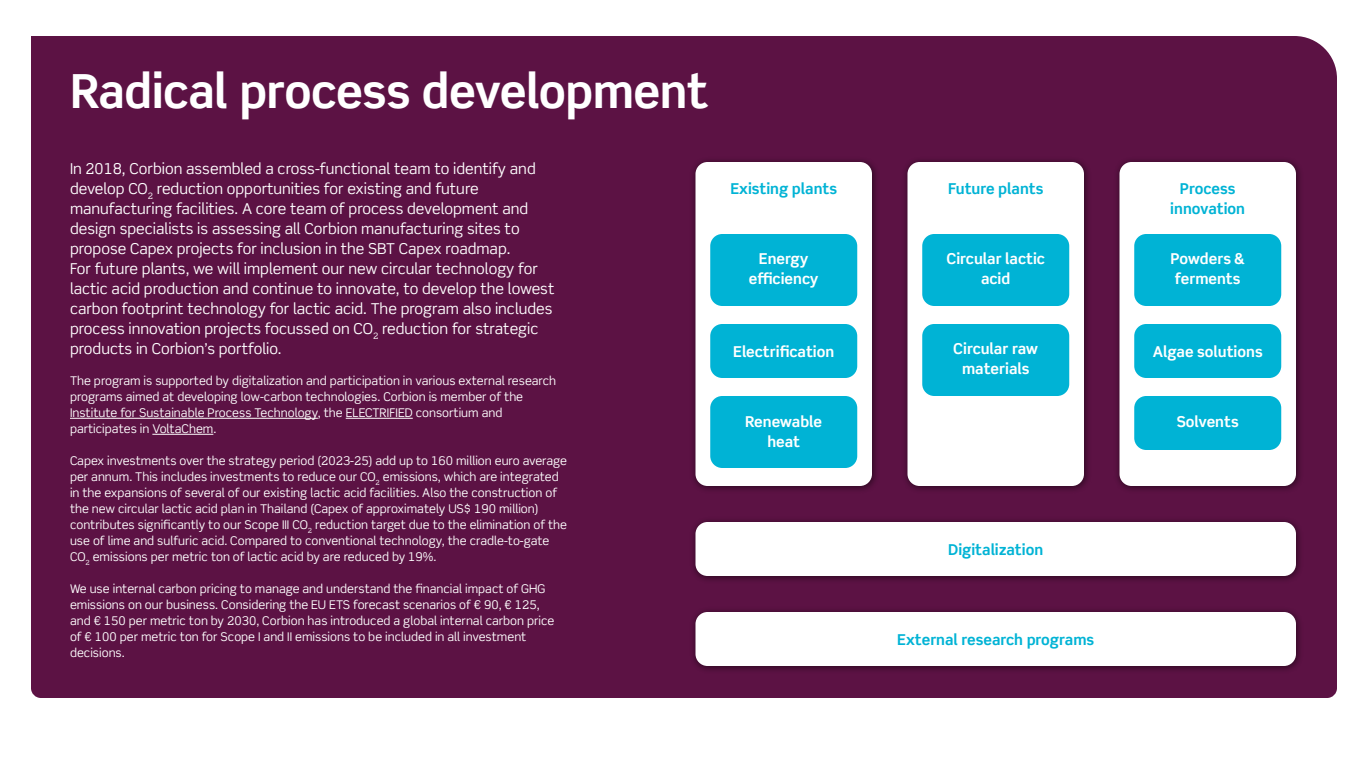
<style>
.page{position:relative;width:1366px;height:768px;background:#fff}
.page>*{position:absolute;margin:0;border:0;box-sizing:border-box;transform-origin:0 0}
.t1{font:700 47px "Scene Std";letter-spacing:-.015em;color:#fff}
.t2{font:15px/20px "Scene Std";color:#fff}
.t3{font:700 15px/20px "Scene Std";color:#fff;text-align:center}
.t4{font:700 15px/20px "Scene Std";color:#00b3d5;text-align:center}
.t5{font:12px/16px "Scene Std";color:#fff}
</style>
<div class="page">
<div style="left:31px;top:36px;width:1306px;height:662px;background:#5c1244"></div>
<hr style="left:70px;top:418px;width:248px;height:1px;background:#fff">
<hr style="left:346px;top:418px;width:67px;height:1px;background:#fff">
<hr style="left:152px;top:434px;width:61px;height:1px;background:#fff">
<div style="left:690px;top:156px;width:190px;height:338px;background:#000;opacity:.5"></div>
<div style="left:696px;top:162px;width:176px;height:324px;background:#fff;border-radius:12px"></div>
<div style="left:710px;top:234px;width:147px;height:72px;background:#00b3d5;border-radius:12px"></div>
<div style="left:710px;top:396px;width:147px;height:72px;background:#00b3d5;border-radius:12px"></div>
<div style="left:710px;top:324px;width:147px;height:54px;background:#00b3d5;border-radius:12px"></div>
<div style="left:902px;top:156px;width:190px;height:338px;background:#000;opacity:.5"></div>
<div style="left:908px;top:162px;width:176px;height:324px;background:#fff;border-radius:12px"></div>
<div style="left:690px;top:516px;width:614px;height:68px;background:#000;opacity:.5"></div>
<div style="left:696px;top:522px;width:600px;height:54px;background:#fff;border-radius:12px"></div>
<div style="left:690px;top:606px;width:614px;height:68px;background:#000;opacity:.5"></div>
<div style="left:696px;top:612px;width:600px;height:54px;background:#fff;border-radius:12px"></div>
<div style="left:1114px;top:156px;width:190px;height:338px;background:#000;opacity:.5"></div>
<div style="left:1120px;top:162px;width:176px;height:324px;background:#fff;border-radius:12px"></div>
<div style="left:922px;top:234px;width:147px;height:72px;background:#00b3d5;border-radius:12px"></div>
<div style="left:922px;top:324px;width:147px;height:72px;background:#00b3d5;border-radius:12px"></div>
<div style="left:1134px;top:234px;width:147px;height:72px;background:#00b3d5;border-radius:12px"></div>
<div style="left:1134px;top:396px;width:147px;height:54px;background:#00b3d5;border-radius:12px"></div>
<div style="left:1134px;top:324px;width:147px;height:54px;background:#00b3d5;border-radius:12px"></div>
<h1 class="t1" style="left:70px;top:62px;width:640px">Radical process development</h1>
<p class="t2" style="left:70px;top:158px;width:486px">In 2018, Corbion assembled a cross-functional team to identify and develop CO<sub>2</sub> reduction opportunities for existing and future manufacturing facilities. A core team of process development and design specialists is assessing all Corbion manufacturing sites to propose Capex projects for inclusion in the SBT Capex roadmap.<br>For future plants, we will implement our new circular technology for lactic acid production and continue to innovate, to develop the lowest carbon footprint technology for lactic acid. The program also includes process innovation projects focussed on CO<sub>2</sub> reduction for strategic products in Corbion’s portfolio.</p>
<p class="t5" style="left:70px;top:372px;width:488px">The program is supported by digitalization and participation in various external research programs aimed at developing low-carbon technologies. Corbion is member of the Institute for Sustainable Process Technology, the ELECTRIFIED consortium and participates in VoltaChem.</p>
<p class="t5" style="left:70px;top:452px;width:499px">Capex investments over the strategy period (2023-25) add up to 160 million euro average per annum. This includes investments to reduce our CO<sub>2</sub> emissions, which are integrated in the expansions of several of our existing lactic acid facilities. Also the construction of the new circular lactic acid plan in Thailand (Capex of approximately US$ 190 million) contributes significantly to our Scope III CO<sub>2</sub> reduction target due to the elimination of the use of lime and sulfuric acid. Compared to conventional technology, the cradle-to-gate CO<sub>2</sub> emissions per metric ton of lactic acid by are reduced by 19%.</p>
<p class="t5" style="left:70px;top:580px;width:486px">We use internal carbon pricing to manage and understand the financial impact of GHG emissions on our business. Considering the EU ETS forecast scenarios of € 90, € 125, and € 150 per metric ton by 2030, Corbion has introduced a global internal carbon price of € 100 per metric ton for Scope I and II emissions to be included in all investment decisions.</p>
<p class="t4" style="left:730px;top:178px;width:108px">Existing plants</p>
<p class="t4" style="left:948px;top:178px;width:97px">Future plants</p>
<p class="t3" style="left:749px;top:248px;width:71px">Energy efficiency</p>
<p class="t3" style="left:733px;top:341px;width:103px">Electrification</p>
<p class="t3" style="left:745px;top:412px;width:78px">Renewable heat</p>
<p class="t3" style="left:947px;top:248px;width:100px">Circular lactic acid</p>
<p class="t3" style="left:953px;top:338px;width:86px">Circular raw materials</p>
<p class="t4" style="left:948px;top:539px;width:96px">Digitalization</p>
<p class="t4" style="left:897px;top:629px;width:198px">External research programs</p>
<p class="t4" style="left:1170px;top:178px;width:76px">Process innovation</p>
<p class="t3" style="left:1171px;top:248px;width:76px;text-align:left">Powders &amp; ferments</p>
<p class="t3" style="left:1153px;top:341px;width:111px">Algae solutions</p>
<p class="t3" style="left:1177px;top:412px;width:63px">Solvents</p>
</div>
